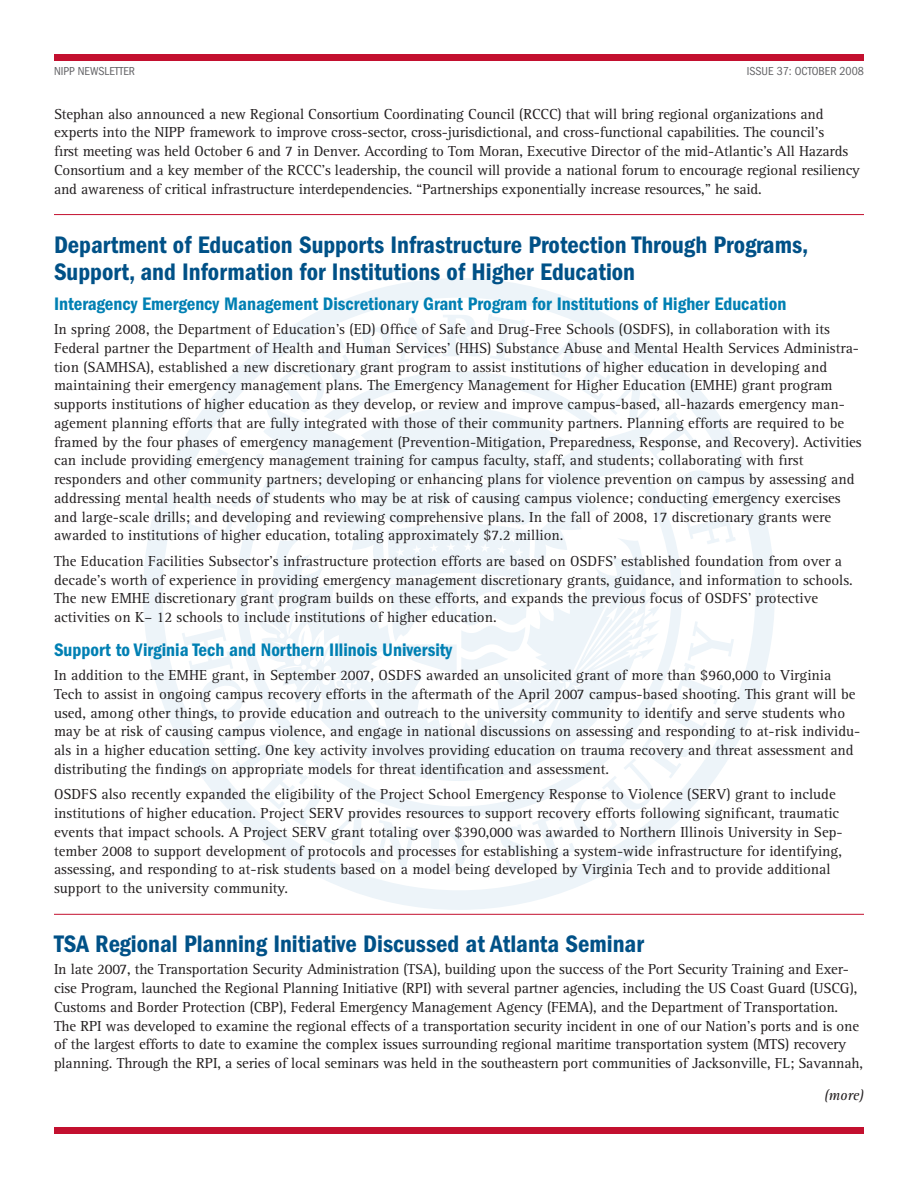
<style>
.page{position:relative;width:918px;height:1188px;background:#fff}
.page>*{position:absolute;margin:0;border:0;box-sizing:border-box;transform-origin:0 0}
.t1{font:600 condensed 24.75px/27px "Franklin Gothic";color:#005187}
.t2{font:600 condensed 18.75px "Franklin Gothic";color:#0080b3}
.t3{font:15px/18.8px "Rotis Serif";color:#231f20}
.t4{font:italic 15px "Rotis Serif";color:#231f20}
.t5{font:condensed 12px "Franklin Gothic";color:#636366}
</style>
<div class="page">
<div style="left:54px;top:1127px;width:810px;height:7px;background:#c3102f"></div>
<div style="left:54px;top:54px;width:810px;height:7px;background:#c3102f"></div>
<svg style="left:143px;top:278px;width:632px;height:632px"></svg>
<svg style="left:182px;top:314px;width:554px;height:559px"></svg>
<hr style="left:54px;top:214px;width:810px;height:1px;background:#c3102f">
<hr style="left:54px;top:914px;width:810px;height:1px;background:#c3102f">
<p class="t5" style="left:54px;top:64px;width:83px">NIPP NEWSLETTER</p>
<p class="t5" style="left:747px;top:64px;width:119px">ISSUE 37: OCTOBER 2008</p>
<p class="t3" style="left:54px;top:105px;width:808px">Stephan also announced a new Regional Consortium Coordinating Council (RCCC) that will bring regional organizations and experts into the NIPP framework to improve cross-sector, cross-jurisdictional, and cross-functional capabilities. The council’s<br>first meeting was held October 6 and 7 in Denver. According to Tom Moran, Executive Director of the mid-Atlantic’s All Hazards Consortium and a key member of the RCCC’s leadership, the council will provide a national forum to encourage regional resiliency and awareness of critical infrastructure interdependencies. “Partnerships exponentially increase resources,” he said.</p>
<h1 class="t1" style="left:54px;top:231px;width:756px">Department of Education Supports Infrastructure Protection Through Programs,<br>Support, and Information for Institutions of Higher Education</h1>
<p class="t2" style="left:54px;top:293px;width:734px">Interagency Emergency Management Discretionary Grant Program for Institutions of Higher Education</p>
<p class="t3" style="left:54px;top:320px;width:809px">In spring 2008, the Department of Education’s (ED) Office of Safe and Drug-Free Schools (OSDFS), in collaboration with its Federal partner the Department of Health and Human Services’ (HHS) Substance Abuse and Mental Health Services Administra&shy;tion (SAMHSA), established a new discretionary grant program to assist institutions of higher education in developing and maintaining their emergency management plans. The Emergency Management for Higher Education (EMHE) grant program supports institutions of higher education as they develop, or review and improve campus-based, all-hazards emergency man&shy;agement planning efforts that are fully integrated with those of their community partners. Planning efforts are required to be framed by the four phases of emergency management (Prevention-Mitigation, Preparedness, Response, and Recovery). Activities can include providing emergency management training for campus faculty, staff, and students; collaborating with first responders and other community partners; developing or enhancing plans for violence prevention on campus by assessing and addressing mental health needs of students who may be at risk of causing campus violence; conducting emergency exercises and large-scale drills; and developing and reviewing comprehensive plans. In the fall of 2008, 17 discretionary grants were awarded to institutions of higher education, totaling approximately $7.2 million.</p>
<p class="t3" style="left:54px;top:552px;width:800px">The Education Facilities Subsector’s infrastructure protection efforts are based on OSDFS’ established foundation from over a decade’s worth of experience in providing emergency management discretionary grants, guidance, and information to schools.<br>The new EMHE discretionary grant program builds on these efforts, and expands the previous focus of OSDFS’ protective activities on K– 12 schools to include institutions of higher education.</p>
<p class="t2" style="left:54px;top:639px;width:400px">Support to Virginia Tech and Northern Illinois University</p>
<p class="t3" style="left:54px;top:666px;width:808px">In addition to the EMHE grant, in September 2007, OSDFS awarded an unsolicited grant of more than $960,000 to Virginia Tech to assist in ongoing campus recovery efforts in the aftermath of the April 2007 campus-based shooting. This grant will be used, among other things, to provide education and outreach to the university community to identify and serve students who may be at risk of causing campus violence, and engage in national discussions on assessing and responding to at-risk individu&shy;als in a higher education setting. One key activity involves providing education on trauma recovery and threat assessment and distributing the findings on appropriate models for threat identification and assessment.</p>
<p class="t3" style="left:54px;top:785px;width:790px">OSDFS also recently expanded the eligibility of the Project School Emergency Response to Violence (SERV) grant to include institutions of higher education. Project SERV provides resources to support recovery efforts following significant, traumatic events that impact schools. A Project SERV grant totaling over $390,000 was awarded to Northern Illinois University in Sep&shy;tember 2008 to support development of protocols and processes for establishing a system-wide infrastructure for identifying, assessing, and responding to at-risk students based on a model being developed by Virginia Tech and to provide additional support to the university community.</p>
<h1 class="t1" style="left:54px;top:931px;width:592px">TSA Regional Planning Initiative Discussed at Atlanta Seminar</h1>
<p class="t3" style="left:54px;top:960px;width:811px">In late 2007, the Transportation Security Administration (TSA), building upon the success of the Port Security Training and Exer&shy;cise Program, launched the Regional Planning Initiative (RPI) with several partner agencies, including the US Coast Guard (USCG), Customs and Border Protection (CBP), Federal Emergency Management Agency (FEMA), and the Department of Transportation.<br>The RPI was developed to examine the regional effects of a transportation security incident in one of our Nation’s ports and is one of the largest efforts to date to examine the complex issues surrounding regional maritime transportation system (MTS) recovery planning. Through the RPI, a series of local seminars was held in the southeastern port communities of Jacksonville, FL; Savannah,</p>
<p class="t4" style="left:824px;top:1087px;width:42px">(more)</p>
</div>
